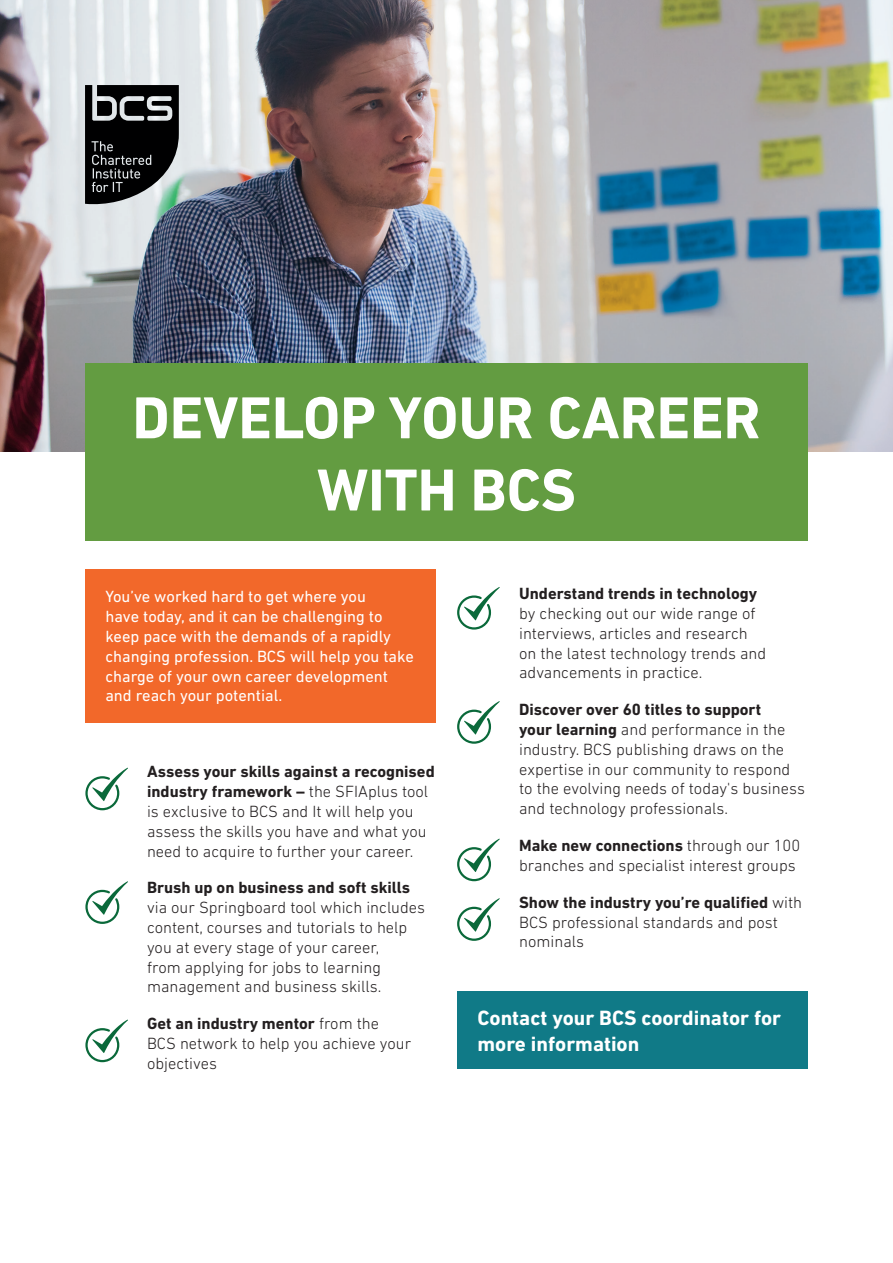
<style>
.page{position:relative;width:893px;height:1263px;background:#fff}
.page>*{position:absolute;margin:0;border:0;box-sizing:border-box;transform-origin:0 0}
.t1{font:700 60.15px/72.2px "DIN Next LT Pro";color:#fff;text-align:center}
.t2{font:700 21px/25.2px "DIN Next LT Pro";color:#fff}
.t3{font:300 16.5px/19.8px "DIN Next LT Pro";color:#231f20}
.t4{font:16.5px/19.8px "DIN Next LT Pro";color:#fff}
.t5{font:700 16.5px "DIN Next LT Pro";color:#231f20}
.s1{font-weight:700}
</style>
<div class="page">
<img style="left:0;top:0;width:893px;height:452px">
<svg style="left:85px;top:85px;width:94px;height:119px;background:#353839"></svg>
<div style="left:85px;top:363px;width:723px;height:177px;background:#639c41"></div>
<svg style="left:85px;top:768px;width:43px;height:43px"></svg>
<svg style="left:457px;top:587px;width:43px;height:43px"></svg>
<svg style="left:457px;top:701px;width:43px;height:43px"></svg>
<svg style="left:457px;top:838px;width:43px;height:44px"></svg>
<svg style="left:457px;top:898px;width:43px;height:43px"></svg>
<svg style="left:85px;top:1019px;width:43px;height:44px"></svg>
<svg style="left:85px;top:881px;width:43px;height:43px"></svg>
<div style="left:85px;top:569px;width:351px;height:153px;background:#f2682a"></div>
<div style="left:457px;top:991px;width:351px;height:78px;background:#107a87"></div>
<h1 class="t1" style="left:132px;top:382px;width:630px">DEVELOP YOUR CAREER<br>WITH BCS</h1>
<p class="t4" style="left:105px;top:587px;width:310px">You’ve worked hard to get where you<br>have today, and it can be challenging to keep pace with the demands of a rapidly changing profession. BCS will help you take charge of your own career development and reach your potential.</p>
<p class="t3" style="left:147px;top:762px;width:289px"><span class="s1">Assess your skills against a recognised industry framework –</span> the SFIAplus tool is exclusive to BCS and It will help you assess the skills you have and what you need to acquire to further your career.</p>
<p class="t5" style="left:147px;top:878px;width:265px">Brush up on business and soft skills</p>
<p class="t3" style="left:147px;top:897px;width:280px">via our Springboard tool which includes content, courses and tutorials to help you at every stage of your career,<br>from applying for jobs to learning management and business skills.</p>
<p class="t3" style="left:147px;top:1013px;width:266px"><span class="s1">Get an industry mentor</span> from the<br>BCS network to help you achieve your objectives</p>
<p class="t5" style="left:519px;top:584px;width:239px">Understand trends in technology</p>
<p class="t3" style="left:519px;top:603px;width:249px">by checking out our wide range of interviews, articles and research on the latest technology trends and advancements in practice.</p>
<p class="t3" style="left:519px;top:699px;width:287px"><span class="s1">Discover over 60 titles to support<br>your learning</span> and performance in the industry. BCS publishing draws on the expertise in our community to respond to the evolving needs of today's business and technology professionals.</p>
<p class="t3" style="left:519px;top:835px;width:283px"><span class="s1">Make new connections</span> through our 100 branches and specialist interest groups</p>
<p class="t3" style="left:519px;top:892px;width:285px"><span class="s1">Show the industry you’re qualified</span> with<br>BCS professional standards and post nominals</p>
<p class="t2" style="left:477px;top:1005px;width:305px">Contact your BCS coordinator for more information</p>
</div>
